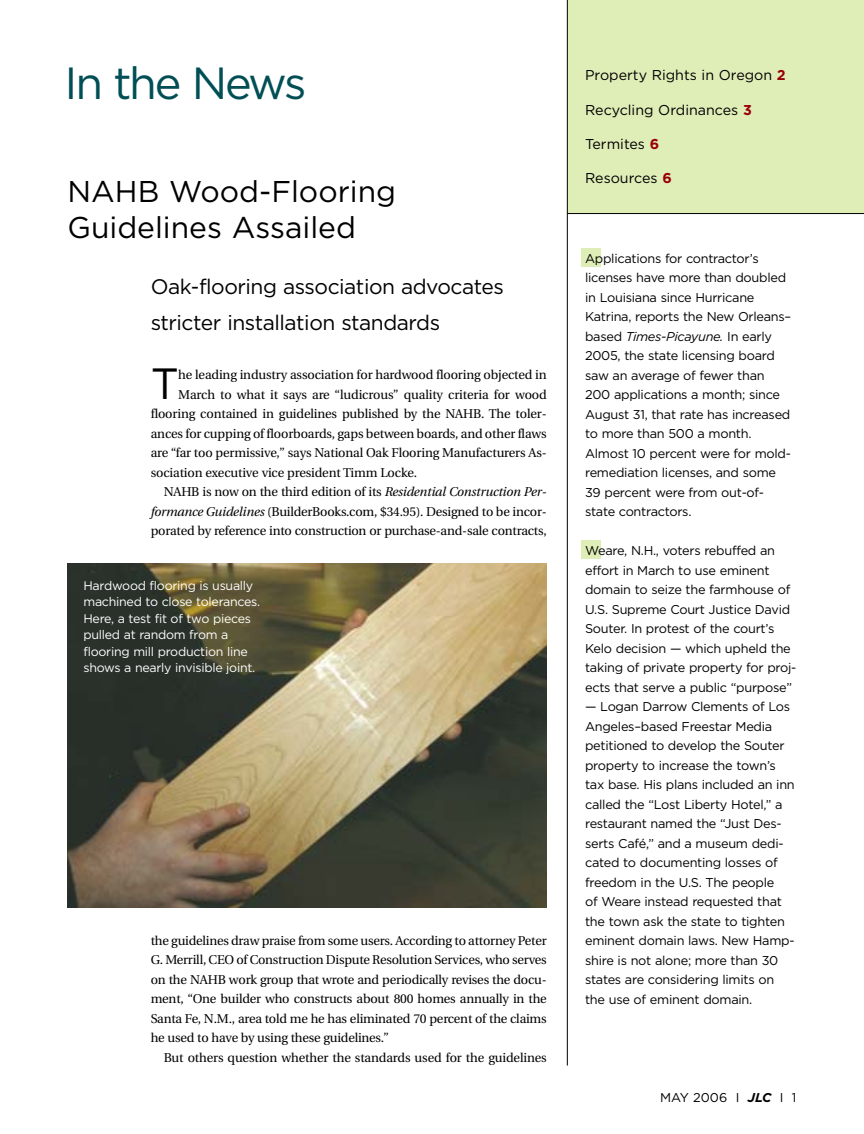
<style>
.page{position:relative;width:864px;height:1134px;background:#fff}
.page>*{position:absolute;margin:0;border:0;box-sizing:border-box;transform-origin:0 0}
.t1{font:45px "Gotham";letter-spacing:-.05em;color:#014e55}
.t2{font:43.65px "Gotham";color:#000}
.t3{font:30px/36px "Gotham";color:#000}
.t4{font:21px/36px "Gotham";letter-spacing:-.02em;color:#000}
.t5{font:14.25px "Gotham";color:#000}
.t6{font:12.75px/19.5px "Gotham";letter-spacing:-.02em;color:#000}
.t7{font:12.75px/19.5px "Utopia";letter-spacing:-.01em;color:#000;text-align:justify}
.t8{font:12.45px/16.5px "Gotham";letter-spacing:-.02em;color:#fff}
.s1{font-style:italic}
.s2{font-weight:700;color:#990009}
.s3{font-weight:700;font-style:italic}
</style>
<div class="page">
<div style="left:567px;top:0;width:297px;height:214px;background:#dfedb7"></div>
<hr style="left:567px;top:0;width:1px;height:1066px;background:#000">
<hr style="left:567px;top:213px;width:297px;height:1px;background:#000">
<div style="left:581px;top:249px;width:19px;height:18px;background:#dfedb7"></div>
<div style="left:581px;top:540px;width:19px;height:19px;background:#dfedb7"></div>
<img style="left:68px;top:563px;width:479px;height:345px">
<h1 class="t1" style="left:64px;top:66px;width:244px">In the News</h1>
<h3 class="t3" style="left:68px;top:175px;width:330px">NAHB Wood-Flooring<br>Guidelines Assailed</h3>
<h3 class="t4" style="left:151px;top:270px;width:355px">Oak-flooring association advocates stricter installation standards</h3>
<h2 class="t2" style="left:151px;top:367px;width:30px">T</h2>
<p class="t7" style="left:178px;top:367px;width:370px">he leading industry association for hardwood flooring objected in</p>
<p class="t7" style="left:178px;top:386px;width:370px">March to what it says are “ludicrous” quality criteria for wood</p>
<p class="t7" style="left:151px;top:406px;width:398px">flooring contained in guidelines published by the NAHB. The toler-</p>
<p class="t7" style="left:151px;top:425px;width:398px">ances for cupping of floorboards, gaps between boards, and other flaws</p>
<p class="t7" style="left:151px;top:445px;width:398px">are “far too permissive,” says National Oak Flooring Manufacturers As-</p>
<p class="t7" style="left:151px;top:464px;width:268px">sociation executive vice president Timm Locke.</p>
<p class="t7" style="left:164px;top:484px;width:385px">NAHB is now on the third edition of its <span class="s1">Residential Construction Per-</span></p>
<p class="t7" style="left:151px;top:503px;width:398px"><span class="s1">formance Guidelines</span> (BuilderBooks.com, $34.95). Designed to be incor-</p>
<p class="t7" style="left:151px;top:523px;width:398px">porated by reference into construction or purchase-and-sale contracts,</p>
<p class="t8" style="left:83px;top:578px;width:178px">Hardwood flooring is usually machined to close tolerances.<br>Here, a test fit of two pieces pulled at random from a flooring mill production line shows a nearly invisible joint.</p>
<p class="t7" style="left:151px;top:932px;width:398px">the guidelines draw praise from some users. According to attorney Peter G. Merrill, CEO of Construction Dispute Resolution Services, who serves on the NAHB work group that wrote and periodically revises the docu&shy;ment, “One builder who constructs about 800 homes annually in the Santa Fe, N.M., area told me he has eliminated 70 percent of the claims he used to have by using these guidelines.”</p>
<p class="t7" style="left:164px;top:1049px;width:385px">But others question whether the standards used for the guidelines</p>
<p class="t5" style="left:585px;top:70px;width:202px">Property Rights in Oregon <span class="s2">2</span></p>
<p class="t5" style="left:585px;top:104px;width:168px">Recycling Ordinances <span class="s2">3</span></p>
<p class="t5" style="left:585px;top:138px;width:76px">Termites <span class="s2">6</span></p>
<p class="t5" style="left:585px;top:173px;width:88px">Resources <span class="s2">6</span></p>
<p class="t6" style="left:585px;top:249px;width:208px">Applications for contractor’s licenses have more than doubled in Louisiana since Hurricane<br>Katrina, reports the New Orleans– based <span class="s1">Times-Picayune.</span> In early<br>2005, the state licensing board saw an average of fewer than<br>200 applications a month; since<br>August 31, that rate has increased to more than 500 a month.<br>Almost 10 percent were for mold&shy;remediation licenses, and some<br>39 percent were from out-of&shy;state contractors.</p>
<p class="t6" style="left:585px;top:542px;width:213px">Weare, N.H., voters rebuffed an effort in March to use eminent domain to seize the farmhouse of<br>U.S. Supreme Court Justice David<br>Souter. In protest of the court’s<br>Kelo decision — which upheld the taking of private property for proj&shy;ects that serve a public “purpose”</p>
<p class="t6" style="left:585px;top:698px;width:211px">— Logan Darrow Clements of Los<br>Angeles–based Freestar Media petitioned to develop the Souter property to increase the town’s tax base. His plans included an inn called the “Lost Liberty Hotel,” a restaurant named the “Just Des&shy;serts Café,” and a museum dedi&shy;cated to documenting losses of freedom in the U.S. The people<br>of Weare instead requested that the town ask the state to tighten eminent domain laws. New Hamp&shy;shire is not alone; more than 30 states are considering limits on the use of eminent domain.</p>
<p class="t6" style="left:660px;top:1089px;width:138px">MAY 2006 I <span class="s3">JLC</span> I 1</p>
</div>
